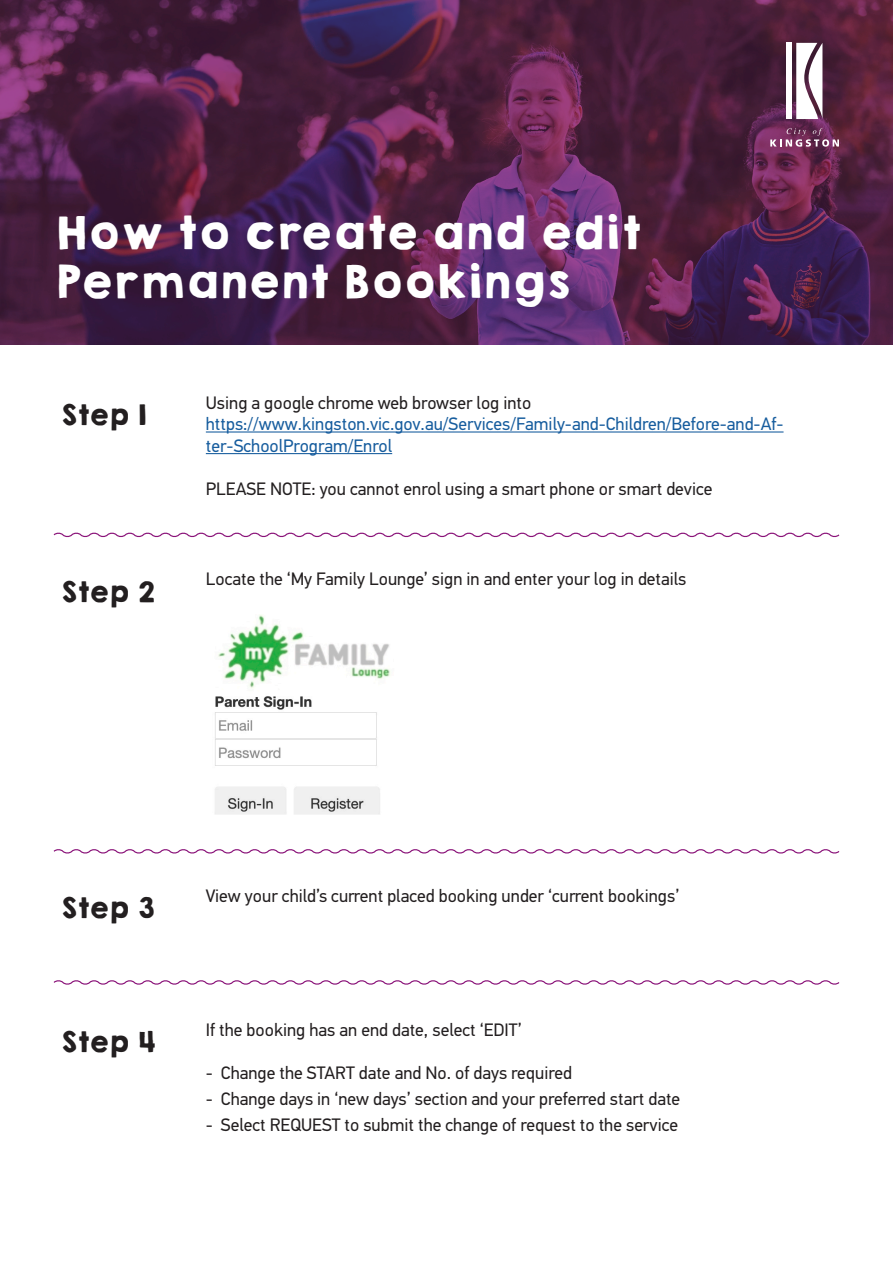
<style>
.page{position:relative;width:893px;height:1263px;background:#fff}
.page>*{position:absolute;margin:0;border:0;box-sizing:border-box;transform-origin:0 0}
.t1{font:41.25px/49.5px "KGHAPPY Solid";color:#fff}
.t2{font:25.5px "KGHAPPY Solid";letter-spacing:-.02em;color:#231f20}
.t3{font:18px "PF Din Text Pro";color:#231f20}
.t4{font:18px/21.6px "PF Din Text Pro";color:#175d9e}
</style>
<div class="page">
<svg style="left:0;top:0;width:893px;height:344px;background:#4e2148"></svg>
<svg style="left:796px;top:43px;width:26px;height:76px"></svg>
<div style="left:787px;top:43px;width:5px;height:76px;background:#fff"></div>
<svg style="left:770px;top:128px;width:69px;height:19px"></svg>
<hr style="left:206px;top:431px;width:577px;height:1px;background:#175d9e">
<hr style="left:206px;top:453px;width:186px;height:1px;background:#175d9e">
<img style="left:215px;top:615px;width:176px;height:200px">
<svg style="left:53px;top:532px;width:787px;height:6px"></svg>
<svg style="left:53px;top:849px;width:787px;height:5px"></svg>
<svg style="left:53px;top:980px;width:787px;height:5px"></svg>
<p class="t1" style="left:54px;top:207px;width:588px">How to create and edit<br>Permanent Bookings</p>
<p class="t2" style="left:60px;top:395px;width:88px">Step 1</p>
<p class="t3" style="left:206px;top:392px;width:327px">Using a google chrome web browser log into</p>
<p class="t4" style="left:206px;top:413px;width:579px">https://www.kingston.vic.gov.au/Services/Family-and-Children/Before-and-Af&shy;ter-SchoolProgram/Enrol</p>
<p class="t3" style="left:206px;top:478px;width:508px">PLEASE NOTE: you cannot enrol using a smart phone or smart device</p>
<p class="t2" style="left:60px;top:572px;width:97px">Step 2</p>
<p class="t3" style="left:206px;top:568px;width:482px">Locate the ‘My Family Lounge’ sign in and enter your log in details</p>
<p class="t2" style="left:60px;top:888px;width:96px">Step 3</p>
<p class="t3" style="left:206px;top:885px;width:475px">View your child’s current placed booking under ‘current bookings’</p>
<p class="t2" style="left:60px;top:1022px;width:97px">Step 4</p>
<p class="t3" style="left:206px;top:1019px;width:317px">If the booking has an end date, select ‘EDIT’</p>
<p class="t3" style="left:206px;top:1062px;width:368px">- Change the START date and No. of days required</p>
<p class="t3" style="left:206px;top:1088px;width:476px">- Change days in ‘new days’ section and your preferred start date</p>
<p class="t3" style="left:206px;top:1114px;width:474px">- Select REQUEST to submit the change of request to the service</p>
</div>
